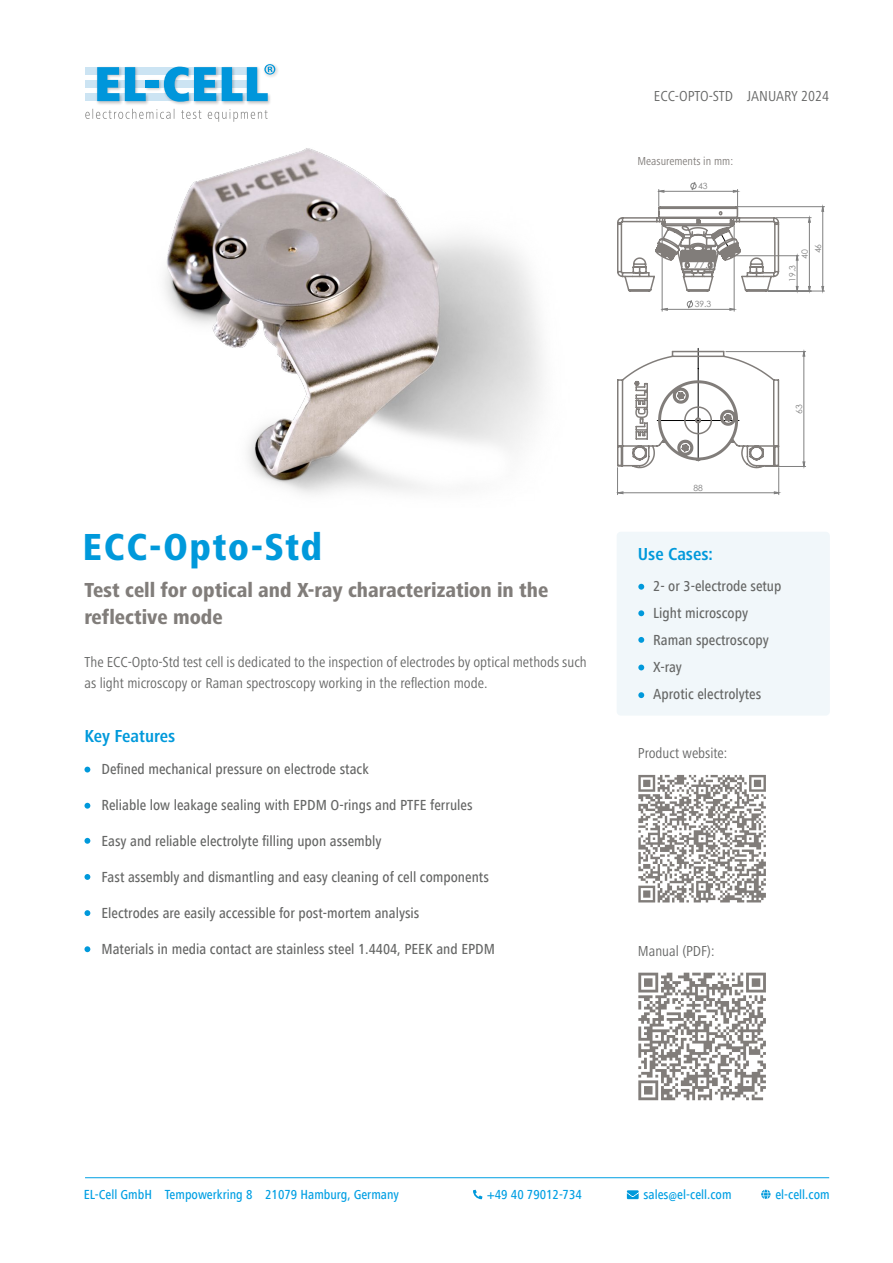
<style>
.page{position:relative;width:893px;height:1263px;background:#fff}
.page>*{position:absolute;margin:0;border:0;box-sizing:border-box;transform-origin:0 0}
.Headline_Einleitung{font:800 condensed 39px "Frutiger Next LT";letter-spacing:.04em;color:#0099db}
.Headlines{font:800 condensed 21px/27px "Frutiger Next LT";color:#817d7a}
.Kleine_Zwischenüberschriften{font:700 condensed 18px "Frutiger Next Pro";color:#0099db}
.Fliesstext_Broschüre_DINa4_PAT_series{font:500 condensed 15px/27px "Frutiger Next LT";color:#666766}
.Fliesstext_Broschüre_DINa4_PAT_series-2{font:condensed 15px/21px "Frutiger Next Pro";color:#666766}
.Kleine_Zwischenüberschriften_blau{font:condensed 15px "Frutiger Next Pro";color:#666766}
.Abbinder{font:500 condensed 13.5px "Frutiger Next LT";color:#009fe3}
.Fliesstext_Broschüre_DINa4_PAT_series-3{font:condensed 12px "Frutiger Next Pro";color:#817d7a}
.t1{font:10.5px "Century Gothic";color:#808080}
.t2{font:8.55px "Century Gothic";color:#808080}
</style>
<div class="page">
<img style="left:165px;top:148px;width:377px;height:346px">
<svg style="left:84px;top:767px;width:6px;height:5px"></svg>
<svg style="left:84px;top:803px;width:6px;height:6px"></svg>
<svg style="left:84px;top:838px;width:6px;height:6px"></svg>
<svg style="left:84px;top:874px;width:6px;height:6px"></svg>
<svg style="left:84px;top:910px;width:6px;height:6px"></svg>
<svg style="left:84px;top:946px;width:6px;height:6px"></svg>
<hr style="left:85px;top:1177px;width:744px;height:1px;background:#009fe3">
<div style="left:85px;top:67px;width:171px;height:8px;background:#cce4f3"></div>
<div style="left:85px;top:80px;width:171px;height:8px;background:#cce4f3"></div>
<div style="left:85px;top:93px;width:171px;height:8px;background:#cce4f3"></div>
<img style="left:97px;top:67px;width:25px;height:38px">
<svg style="left:97px;top:67px;width:22px;height:34px"></svg>
<img style="left:124px;top:67px;width:24px;height:38px">
<svg style="left:125px;top:67px;width:21px;height:34px"></svg>
<img style="left:143px;top:77px;width:18px;height:16px">
<div style="left:146px;top:80px;width:13px;height:8px;background:#0096db"></div>
<img style="left:163px;top:66px;width:28px;height:39px">
<img style="left:194px;top:67px;width:25px;height:38px">
<svg style="left:164px;top:67px;width:52px;height:35px"></svg>
<img style="left:221px;top:67px;width:23px;height:38px">
<img style="left:244px;top:101px;width:26px;height:4px">
<img style="left:275px;top:66px;width:3px;height:10px">
<svg style="left:222px;top:64px;width:53px;height:37px"></svg>
<svg style="left:85px;top:109px;width:183px;height:13px"></svg>
<div style="left:617px;top:532px;width:213px;height:184px;background:#f1f7fa;border-radius:4px"></div>
<svg style="left:638px;top:584px;width:6px;height:6px"></svg>
<svg style="left:638px;top:610px;width:6px;height:6px"></svg>
<svg style="left:638px;top:637px;width:6px;height:6px"></svg>
<svg style="left:638px;top:664px;width:6px;height:6px"></svg>
<svg style="left:638px;top:692px;width:6px;height:6px"></svg>
<hr style="left:765px;top:466px;width:41px;height:1px;background:#808080">
<hr style="left:726px;top:351px;width:80px;height:1px;background:#808080">
<hr style="left:735px;top:255px;width:64px;height:1px;background:#808080">
<hr style="left:776px;top:217px;width:35px;height:1px;background:#808080">
<hr style="left:738px;top:206px;width:86px;height:1px;background:#808080">
<hr style="left:768px;top:291px;width:56px;height:1px;background:#808080">
<svg style="left:796px;top:206px;width:28px;height:260px"></svg>
<svg style="left:616px;top:182px;width:164px;height:313px"></svg>
<svg style="left:627px;top:1190px;width:12px;height:9px"></svg>
<svg style="left:761px;top:1189px;width:9px;height:10px"></svg>
<svg style="left:473px;top:1190px;width:9px;height:9px"></svg>
<svg style="left:638px;top:973px;width:128px;height:127px"></svg>
<svg style="left:638px;top:775px;width:128px;height:127px"></svg>
<p class="Kleine_Zwischenüberschriften_blau" style="left:654px;top:88px;width:177px">ECC-OPTO-STD JANUARY 2024</p>
<p class="Fliesstext_Broschüre_DINa4_PAT_series-3" style="left:637px;top:154px;width:97px">Measurements in mm:</p>
<p class="Headline_Einleitung" style="left:83px;top:525px;width:241px">ECC-Opto-Std</p>
<p class="Headlines" style="left:84px;top:576px;width:465px">Test cell for optical and X-ray characterization in the reflective mode</p>
<p class="Fliesstext_Broschüre_DINa4_PAT_series-2" style="left:84px;top:651px;width:504px">The ECC-Opto-Std test cell is dedicated to the inspection of electrodes by optical methods such as light microscopy or Raman spectroscopy working in the reflection mode.</p>
<p class="Kleine_Zwischenüberschriften" style="left:84px;top:726px;width:92px">Key Features</p>
<p class="Fliesstext_Broschüre_DINa4_PAT_series" style="left:101px;top:756px;width:269px">Defined mechanical pressure on electrode stack</p>
<p class="Fliesstext_Broschüre_DINa4_PAT_series" style="left:101px;top:792px;width:373px">Reliable low leakage sealing with EPDM O-rings and PTFE ferrules</p>
<p class="Fliesstext_Broschüre_DINa4_PAT_series" style="left:101px;top:828px;width:281px">Easy and reliable electrolyte filling upon assembly</p>
<p class="Fliesstext_Broschüre_DINa4_PAT_series" style="left:101px;top:864px;width:389px">Fast assembly and dismantling and easy cleaning of cell components</p>
<p class="Fliesstext_Broschüre_DINa4_PAT_series" style="left:101px;top:900px;width:319px">Electrodes are easily accessible for post-mortem analysis</p>
<p class="Fliesstext_Broschüre_DINa4_PAT_series" style="left:101px;top:936px;width:395px">Materials in media contact are stainless steel 1.4404, PEEK and EPDM</p>
<p class="t2" style="left:698px;top:180px;width:11px">43</p>
<p class="t1" style="left:694px;top:257px;width:22px">77.5</p>
<p class="t2" style="left:695px;top:298px;width:18px">39.3</p>
<p class="t2" style="left:812px;top:253px;width:11px;rotate:-90deg">46</p>
<p class="t2" style="left:799px;top:259px;width:11px;rotate:-90deg">40</p>
<p class="t2" style="left:786px;top:281px;width:18px;rotate:-90deg">19.3</p>
<p class="t2" style="left:793px;top:414px;width:11px;rotate:-90deg">63</p>
<p class="t2" style="left:693px;top:482px;width:11px">88</p>
<p class="Kleine_Zwischenüberschriften" style="left:638px;top:544px;width:76px">Use Cases:</p>
<p class="Fliesstext_Broschüre_DINa4_PAT_series" style="left:653px;top:573px;width:130px">2- or 3-electrode setup<br>Light microscopy</p>
<p class="Fliesstext_Broschüre_DINa4_PAT_series" style="left:653px;top:627px;width:117px">Raman spectroscopy</p>
<p class="Fliesstext_Broschüre_DINa4_PAT_series" style="left:653px;top:654px;width:30px">X-ray</p>
<p class="Fliesstext_Broschüre_DINa4_PAT_series" style="left:653px;top:681px;width:110px">Aprotic electrolytes</p>
<p class="Fliesstext_Broschüre_DINa4_PAT_series-2" style="left:638px;top:743px;width:91px">Product website:</p>
<p class="Fliesstext_Broschüre_DINa4_PAT_series-2" style="left:638px;top:940px;width:78px">Manual (PDF):</p>
<p class="Abbinder" style="left:84px;top:1187px;width:317px">EL-Cell GmbH Tempowerkring 8 21079 Hamburg, Germany</p>
<p class="Abbinder" style="left:487px;top:1187px;width:96px">+49 40 79012-734</p>
<p class="Abbinder" style="left:644px;top:1187px;width:89px">sales@el-cell.com</p>
<p class="Abbinder" style="left:775px;top:1187px;width:56px">el-cell.com</p>
</div>
